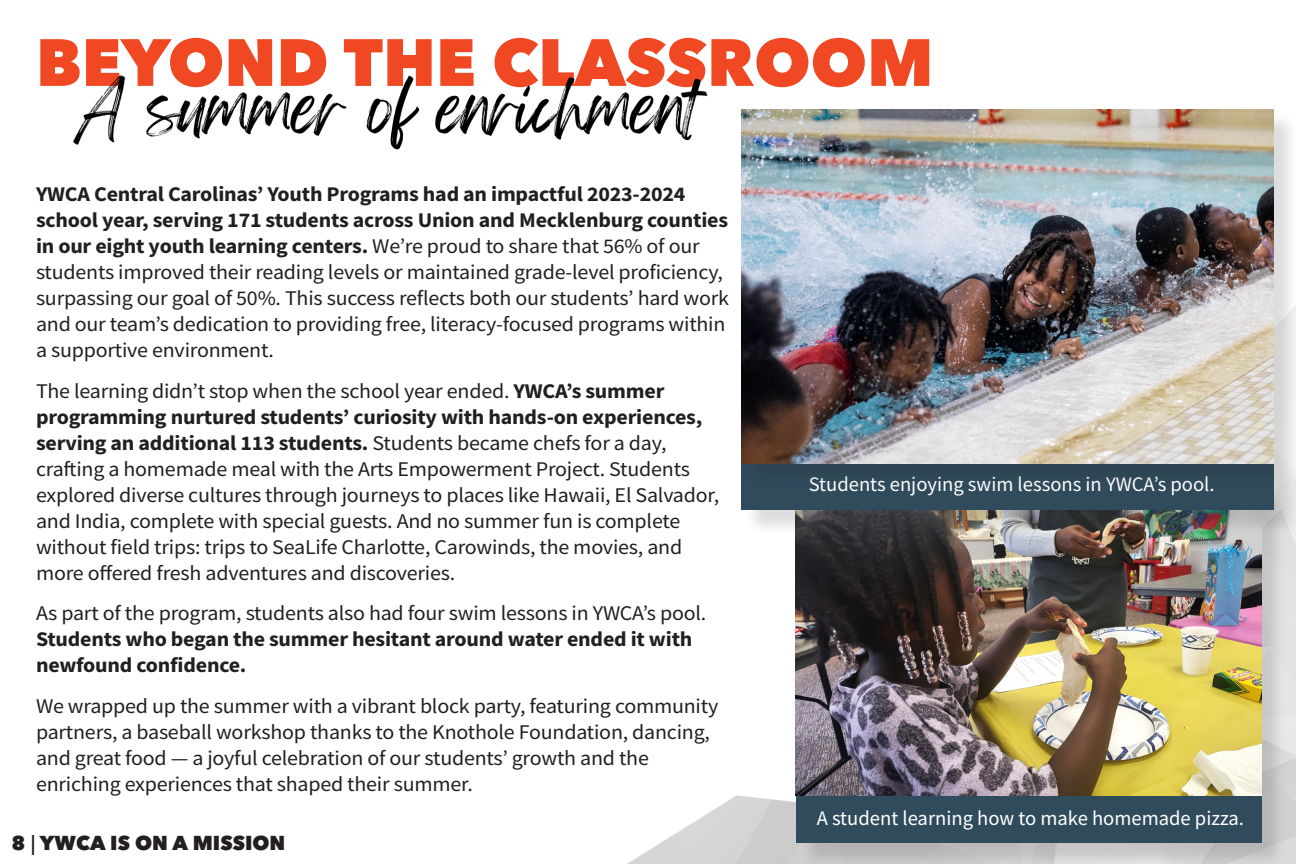
<style>
.page{position:relative;width:1296px;height:864px;background:#fff}
.page>*{position:absolute;margin:0;border:0;box-sizing:border-box;transform-origin:0 0}
.t1{font:800 66px "Avenir Next W1 G";color:#f04822}
.Paragraph_Style_1{font:20.8px/26px "Source Sans Pro";letter-spacing:-.01em;color:#231f20;scale:1.05 1}
.Paragraph_Style_1-2{font:700 20.8px/26px "Source Sans Pro";letter-spacing:-.01em;color:#231f20;scale:1.05 1}
.t2{font:20.6px "Source Sans Pro";color:#fff}
.t3{font:800 20px "Avenir Next W1 G";color:#231f20}
.s1{font-weight:700}
.s2{font-weight:400}
.s3{font-family:"Source Sans Pro";font-weight:700}
</style>
<div class="page">
<img style="left:627px;top:109px;width:669px;height:755px">
<img style="left:73px;top:75px;width:640px;height:80px">
<div style="left:799px;top:487px;width:487px;height:333px;background:#231f20;opacity:.15"></div>
<img style="left:796px;top:536px;width:465px;height:260px">
<div style="left:799px;top:799px;width:489px;height:65px;background:#231f20;opacity:.15"></div>
<div style="left:796px;top:796px;width:465px;height:46px;background:#304c5c"></div>
<div style="left:745px;top:467px;width:551px;height:69px;background:#231f20;opacity:.15"></div>
<div style="left:742px;top:464px;width:532px;height:46px;background:#304c5c"></div>
<div style="left:745px;top:112px;width:551px;height:377px;background:#231f20;opacity:.15"></div>
<img style="left:742px;top:109px;width:531px;height:355px">
<p class="t1" style="left:36px;top:10px;width:899px">BEYOND THE CLASSROOM</p>
<p class="Paragraph_Style_1" style="left:36px;top:181px;width:662px"><span class="s1">YWCA Central Carolinas’ Youth Programs had an impactful 2023-2024 school year, serving 171 students across Union and Mecklenburg counties in our eight youth learning centers.</span> We’re proud to share that 56% of our students improved their reading levels or maintained grade-level proficiency, surpassing our goal of 50%. This success reflects both our students’ hard work and our team’s dedication to providing free, literacy-focused programs within a supportive environment.</p>
<p class="Paragraph_Style_1" style="left:36px;top:378px;width:652px">The learning didn’t stop when the school year ended. <span class="s1">YWCA’s summer programming nurtured students’ curiosity with hands-on experiences, serving an additional 113 students.</span> Students became chefs for a day, crafting a homemade meal with the Arts Empowerment Project. Students explored diverse cultures through journeys to places like Hawaii, El Salvador, and India, complete with special guests. And no summer fun is complete without field trips: trips to SeaLife Charlotte, Carowinds, the movies, and more offered fresh adventures and discoveries.</p>
<p class="Paragraph_Style_1-2" style="left:36px;top:602px;width:640px"><span class="s2">As part of the program, students also had four swim lessons in YWCA’s pool.<br></span>Students who began the summer hesitant around water ended it with newfound confidence.</p>
<p class="Paragraph_Style_1" style="left:36px;top:693px;width:651px">We wrapped up the summer with a vibrant block party, featuring community partners, a baseball workshop thanks to the Knothole Foundation, dancing, and great food — a joyful celebration of our students’ growth and the enriching experiences that shaped their summer.</p>
<p class="t3" style="left:12px;top:827px;width:275px">8 <span class="s3">|</span> YWCA IS ON A MISSION</p>
<p class="t2" style="left:809px;top:471px;width:407px">Students enjoying swim lessons in YWCA’s pool.</p>
<p class="t2" style="left:817px;top:805px;width:429px">A student learning how to make homemade pizza.</p>
</div>
